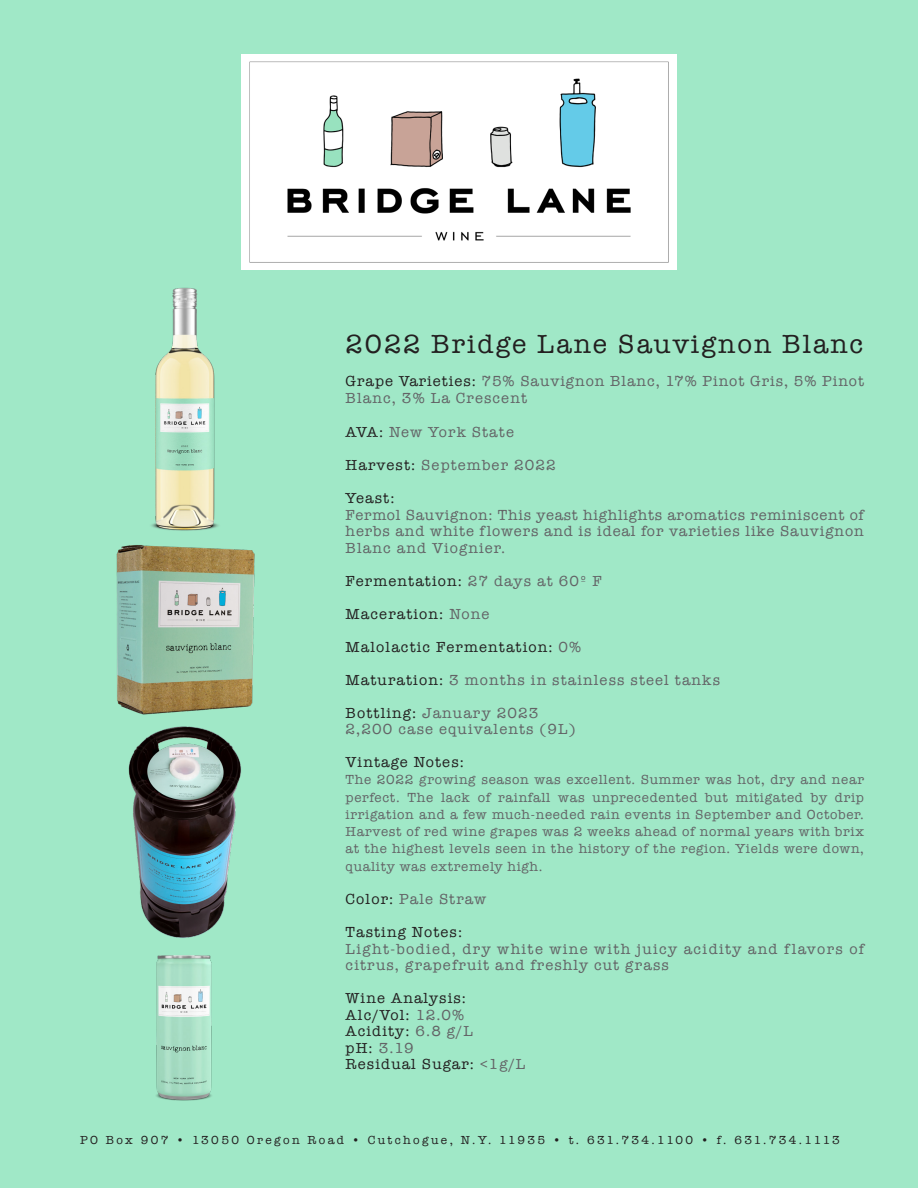
<style>
.page{position:relative;width:918px;height:1188px;background:#a0e8c7}
.page>*{position:absolute;margin:0;border:0;box-sizing:border-box;transform-origin:0 0}
.t1{font:27px "American Typewriter";letter-spacing:.075em;color:#231f20}
.t2{font:15px/16.5px "American Typewriter";letter-spacing:.075em;color:#636366}
.t3{font:15px "American Typewriter";letter-spacing:.075em;color:#231f20}
.t4{font:13.5px/17.4px "American Typewriter";letter-spacing:.05em;color:#636366;text-align:justify}
.t5{font:12px "American Typewriter";letter-spacing:.2em;color:#231f20}
.s1{color:#231f20}
.s2{color:#636366}
</style>
<div class="page">
<img style="left:241px;top:54px;width:436px;height:216px">
<img style="left:156px;top:955px;width:56px;height:146px">
<img style="left:116px;top:545px;width:139px;height:170px">
<img style="left:151px;top:287px;width:68px;height:244px">
<img style="left:128px;top:726px;width:113px;height:212px">
<p class="t1" style="left:346px;top:324px;width:519px">2022 Bridge Lane Sauvignon Blanc</p>
<p class="t2" style="left:346px;top:373px;width:520px"><span class="s1">Grape Varieties:</span> 75% Sauvignon Blanc, 17% Pinot Gris, 5% Pinot<br>Blanc, 3% La Crescent</p>
<p class="t2" style="left:346px;top:424px;width:170px"><span class="s1">AVA:</span> New York State</p>
<p class="t2" style="left:346px;top:457px;width:212px"><span class="s1">Harvest:</span> September 2022</p>
<p class="t3" style="left:346px;top:487px;width:50px">Yeast:</p>
<p class="t2" style="left:346px;top:506px;width:520px;text-align:justify">Fermol Sauvignon: This yeast highlights aromatics reminiscent of herbs and white flowers and is ideal for varieties like Sauvignon Blanc and Viognier.</p>
<p class="t3" style="left:346px;top:569px;width:258px">Fermentation: <span class="s2">27 days at 60º F</span></p>
<p class="t3" style="left:346px;top:602px;width:145px">Maceration: <span class="s2">None</span></p>
<p class="t3" style="left:346px;top:635px;width:237px">Malolactic Fermentation: <span class="s2">0%</span></p>
<p class="t2" style="left:346px;top:671px;width:376px"><span class="s1">Maturation:</span> 3 months in stainless steel tanks</p>
<p class="t2" style="left:346px;top:704px;width:194px"><span class="s1">Bottling:</span> January 2023</p>
<p class="t2" style="left:346px;top:721px;width:232px">2,200 case equivalents (9L)</p>
<p class="t3" style="left:346px;top:751px;width:120px">Vintage Notes:</p>
<p class="t4" style="left:346px;top:771px;width:520px">The 2022 growing season was excellent. Summer was hot, dry and near perfect. The lack of rainfall was unprecedented but mitigated by drip irrigation and a few much-needed rain events in September and October.<br>Harvest of red wine grapes was 2 weeks ahead of normal years with brix at the highest levels seen in the history of the region. Yields were down, quality was extremely high.</p>
<p class="t2" style="left:346px;top:891px;width:142px"><span class="s1">Color:</span> Pale Straw</p>
<p class="t3" style="left:346px;top:921px;width:118px">Tasting Notes:</p>
<p class="t2" style="left:346px;top:940px;width:520px">Light-bodied, dry white wine with juicy acidity and flavors of citrus, grapefruit and freshly cut grass</p>
<p class="t3" style="left:346px;top:987px;width:122px">Wine Analysis:</p>
<p class="t3" style="left:346px;top:1004px;width:120px">Alc/Vol: <span class="s2">12.0%</span></p>
<p class="t3" style="left:346px;top:1020px;width:129px">Acidity: <span class="s2">6.8 g/L</span></p>
<p class="t2" style="left:346px;top:1039px;width:70px"><span class="s1">pH:</span> 3.19</p>
<p class="t3" style="left:346px;top:1053px;width:181px">Residual Sugar: <span class="s2">&lt;1g/L</span></p>
<p class="t5" style="left:80px;top:1130px;width:761px">PO Box 907 • 13050 Oregon Road • Cutchogue, N.Y. 11935 • t. 631.734.1100 • f. 631.734.1113</p>
</div>
